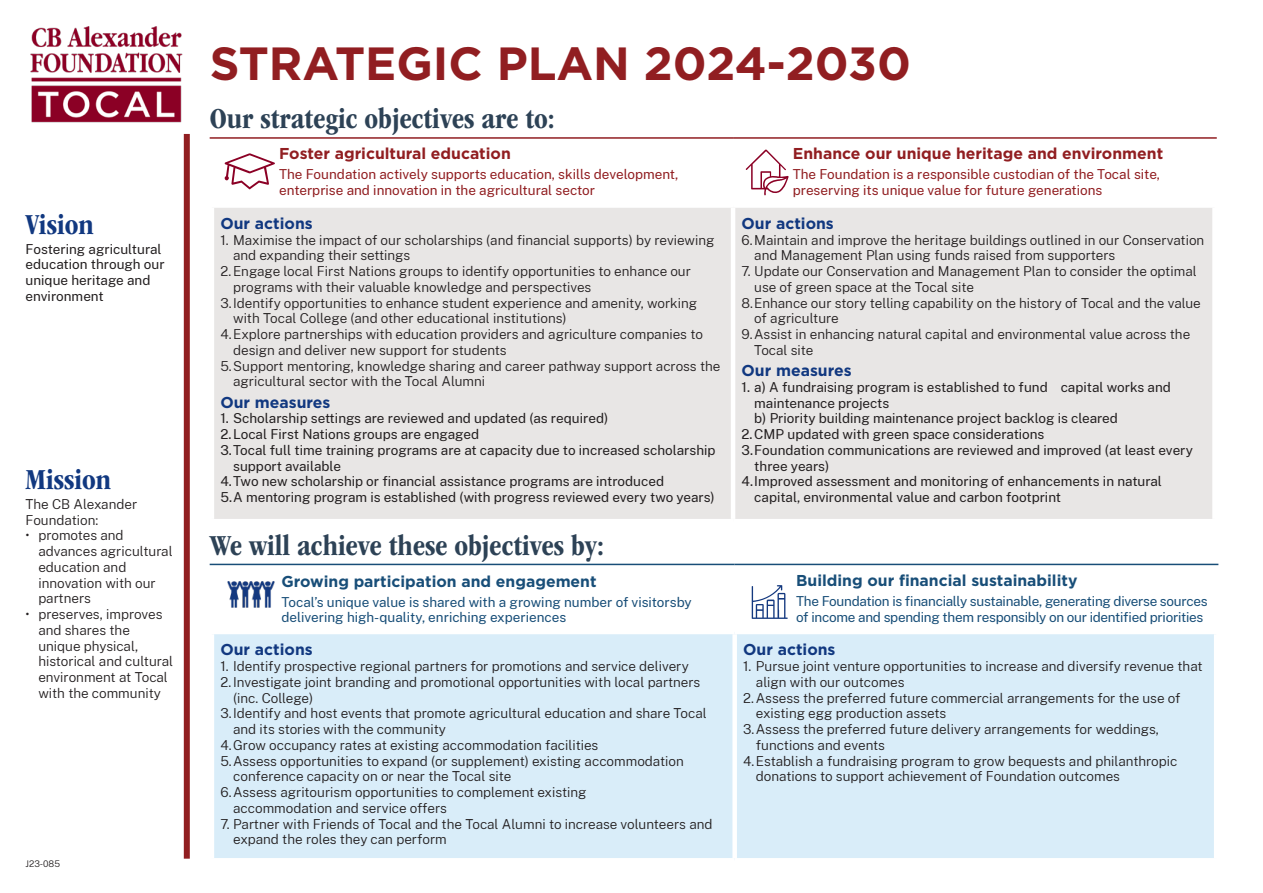
<style>
.page{position:relative;width:1263px;height:893px;background:#fff}
.page>*{position:absolute;margin:0;border:0;box-sizing:border-box;transform-origin:0 0}
.t1{font:700 46.5px "Gotham";color:#911e21}
.t2{font:700 condensed 30px "ITC Garamond Std";color:#2d4256}
.t3{font:700 condensed 30px "ITC Garamond Std";color:#113880}
.t4{font:700 15.75px "Gotham";color:#184e78}
.t5{font:700 15.75px "Gotham";color:#911e21}
.t6{font:700 15.75px "Gotham";color:#113880}
.Body{font:300 13.5px/15.8px "Public Sans";color:#231f20}
.Body-2{font:13.5px/15.8px "Public Sans";color:#231f20}
.Body-3{font:13.5px/15.8px "Public Sans";color:#911e21}
.Body-4{font:13.5px/15.8px "Public Sans";letter-spacing:-.02em;color:#184e78}
.Body-5{font:13.5px/15.8px "Public Sans";color:#184e78}
.Body-6{font:300 9px "Public Sans";color:#231f20}
</style>
<div class="page">
<div style="left:214px;top:208px;width:998px;height:311px;background:#e8e6e5"></div>
<hr style="left:731px;top:208px;width:4px;height:311px;background:#fff">
<hr style="left:210px;top:137px;width:523px;height:2px;background:#911e21">
<hr style="left:733px;top:137px;width:484px;height:2px;background:#911e21">
<svg style="left:225px;top:153px;width:50px;height:36px"></svg>
<svg style="left:746px;top:150px;width:42px;height:45px"></svg>
<div style="left:214px;top:634px;width:1000px;height:224px;background:#d9edf9"></div>
<div style="left:732px;top:634px;width:5px;height:224px;background:#fff"></div>
<hr style="left:210px;top:564px;width:525px;height:1px;background:#184e78">
<hr style="left:735px;top:564px;width:483px;height:1px;background:#184e78">
<img style="left:227px;top:581px;width:48px;height:27px">
<svg style="left:752px;top:585px;width:36px;height:34px"></svg>
<img style="left:30px;top:26px;width:153px;height:97px">
<div style="left:184px;top:134px;width:6px;height:725px;background:#911e21"></div>
<h2 class="t3" style="left:26px;top:207px;width:70px">Vision</h2>
<p class="Body-2" style="left:26px;top:240px;width:141px">Fostering agricultural education through our unique heritage and environment</p>
<h2 class="t3" style="left:26px;top:462px;width:87px">Mission</h2>
<p class="Body" style="left:26px;top:495px;width:113px">The CB Alexander<br>Foundation:</p>
<p class="Body" style="left:38px;top:527px;width:136px;text-indent:-13px">• promotes and advances agricultural education and innovation with our partners</p>
<p class="Body" style="left:38px;top:606px;width:136px;text-indent:-13px">• preserves, improves and shares the unique physical, historical and cultural environment at Tocal with the community</p>
<p class="Body-6" style="left:26px;top:858px;width:36px">J23-085</p>
<h1 class="t1" style="left:210px;top:32px;width:703px">STRATEGIC PLAN 2024-2030</h1>
<h2 class="t2" style="left:210px;top:102px;width:347px">Our strategic objectives are to:</h2>
<h3 class="t5" style="left:279px;top:143px;width:233px">Foster agricultural education</h3>
<p class="Body-3" style="left:279px;top:166px;width:401px">The Foundation actively supports education, skills development, enterprise and innovation in the agricultural sector</p>
<h3 class="t5" style="left:793px;top:143px;width:372px">Enhance our unique heritage and environment</h3>
<p class="Body-3" style="left:793px;top:166px;width:369px">The Foundation is a responsible custodian of the Tocal site, preserving its unique value for future generations</p>
<h3 class="t6" style="left:220px;top:213px;width:94px">Our actions</h3>
<p class="Body" style="left:233px;top:231px;width:483px;text-indent:-13px">1. Maximise the impact of our scholarships (and financial supports) by reviewing and expanding their settings</p>
<p class="Body" style="left:233px;top:263px;width:459px;text-indent:-13px">2.Engage local First Nations groups to identify opportunities to enhance our programs with their valuable knowledge and perspectives</p>
<p class="Body" style="left:233px;top:294px;width:466px;text-indent:-13px">3.Identify opportunities to enhance student experience and amenity, working with Tocal College (and other educational institutions)</p>
<p class="Body" style="left:233px;top:326px;width:471px;text-indent:-13px">4.Explore partnerships with education providers and agriculture companies to design and deliver new support for students</p>
<p class="Body" style="left:233px;top:357px;width:489px;text-indent:-13px">5.Support mentoring, knowledge sharing and career pathway support across the agricultural sector with the Tocal Alumni</p>
<h3 class="t6" style="left:220px;top:392px;width:112px">Our measures</h3>
<p class="Body-2" style="left:220px;top:410px;width:389px">1. Scholarship settings are reviewed and updated (as required)</p>
<p class="Body-2" style="left:220px;top:426px;width:260px">2.Local First Nations groups are engaged</p>
<p class="Body-2" style="left:233px;top:441px;width:484px;text-indent:-13px">3.Tocal full time training programs are at capacity due to increased scholarship support available</p>
<p class="Body-2" style="left:220px;top:473px;width:445px">4.Two new scholarship or financial assistance programs are introduced</p>
<p class="Body-2" style="left:220px;top:489px;width:496px">5.A mentoring program is established (with progress reviewed every two years)</p>
<h2 class="t2" style="left:210px;top:529px;width:396px">We will achieve these objectives by:</h2>
<h3 class="t4" style="left:281px;top:571px;width:317px">Growing participation and engagement</h3>
<p class="Body-5" style="left:281px;top:593px;width:412px">Tocal’s unique value is shared with a growing number of visitorsby delivering high-quality, enriching experiences</p>
<h3 class="t6" style="left:220px;top:639px;width:94px">Our actions</h3>
<p class="Body" style="left:220px;top:658px;width:470px">1. Identify prospective regional partners for promotions and service delivery</p>
<p class="Body" style="left:233px;top:673px;width:469px;text-indent:-13px">2. Investigate joint branding and promotional opportunities with local partners (inc. College)</p>
<p class="Body" style="left:233px;top:705px;width:475px;text-indent:-13px">3.Identify and host events that promote agricultural education and share Tocal and its stories with the community</p>
<p class="Body" style="left:220px;top:736px;width:379px">4.Grow occupancy rates at existing accommodation facilities</p>
<p class="Body" style="left:233px;top:752px;width:452px;text-indent:-13px">5.Assess opportunities to expand (or supplement) existing accommodation conference capacity on or near the Tocal site</p>
<p class="Body" style="left:233px;top:784px;width:355px;text-indent:-13px">6.Assess agritourism opportunities to complement existing accommodation and service offers</p>
<p class="Body" style="left:233px;top:815px;width:481px;text-indent:-13px">7. Partner with Friends of Tocal and the Tocal Alumni to increase volunteers and expand the roles they can perform</p>
<h3 class="t6" style="left:741px;top:213px;width:94px">Our actions</h3>
<p class="Body" style="left:754px;top:231px;width:451px;text-indent:-13px">6.Maintain and improve the heritage buildings outlined in our Conservation and Management Plan using funds raised from supporters</p>
<p class="Body" style="left:754px;top:263px;width:444px;text-indent:-13px">7. Update our Conservation and Management Plan to consider the optimal use of green space at the Tocal site</p>
<p class="Body" style="left:754px;top:294px;width:448px;text-indent:-13px">8.Enhance our story telling capability on the history of Tocal and the value of agriculture</p>
<p class="Body" style="left:754px;top:326px;width:437px;text-indent:-13px">9.Assist in enhancing natural capital and environmental value across the<br>Tocal site</p>
<h3 class="t6" style="left:741px;top:360px;width:112px">Our measures</h3>
<p class="Body-2" style="left:754px;top:378px;width:418px;text-indent:-13px">1. a) A fundraising program is established to fund capital works and maintenance projects<br>b) Priority building maintenance project backlog is cleared</p>
<p class="Body-2" style="left:741px;top:426px;width:304px">2.CMP updated with green space considerations</p>
<p class="Body-2" style="left:754px;top:441px;width:440px;text-indent:-13px">3.Foundation communications are reviewed and improved (at least every three years)</p>
<p class="Body-2" style="left:754px;top:473px;width:409px;text-indent:-13px">4.Improved assessment and monitoring of enhancements in natural capital, environmental value and carbon footprint</p>
<h3 class="t4" style="left:796px;top:570px;width:283px">Building our financial sustainability</h3>
<p class="Body-4" style="left:796px;top:592px;width:413px">The Foundation is financially sustainable, generating diverse sources of income and spending them responsibly on our identified priorities</p>
<h3 class="t6" style="left:743px;top:639px;width:94px">Our actions</h3>
<p class="Body" style="left:756px;top:658px;width:448px;text-indent:-13px">1. Pursue joint venture opportunities to increase and diversify revenue that align with our outcomes</p>
<p class="Body" style="left:756px;top:689px;width:426px;text-indent:-13px">2. Assess the preferred future commercial arrangements for the use of existing egg production assets</p>
<p class="Body" style="left:756px;top:721px;width:404px;text-indent:-13px">3.Assess the preferred future delivery arrangements for weddings, functions and events</p>
<p class="Body" style="left:756px;top:752px;width:423px;text-indent:-13px">4.Establish a fundraising program to grow bequests and philanthropic donations to support achievement of Foundation outcomes</p>
</div>
